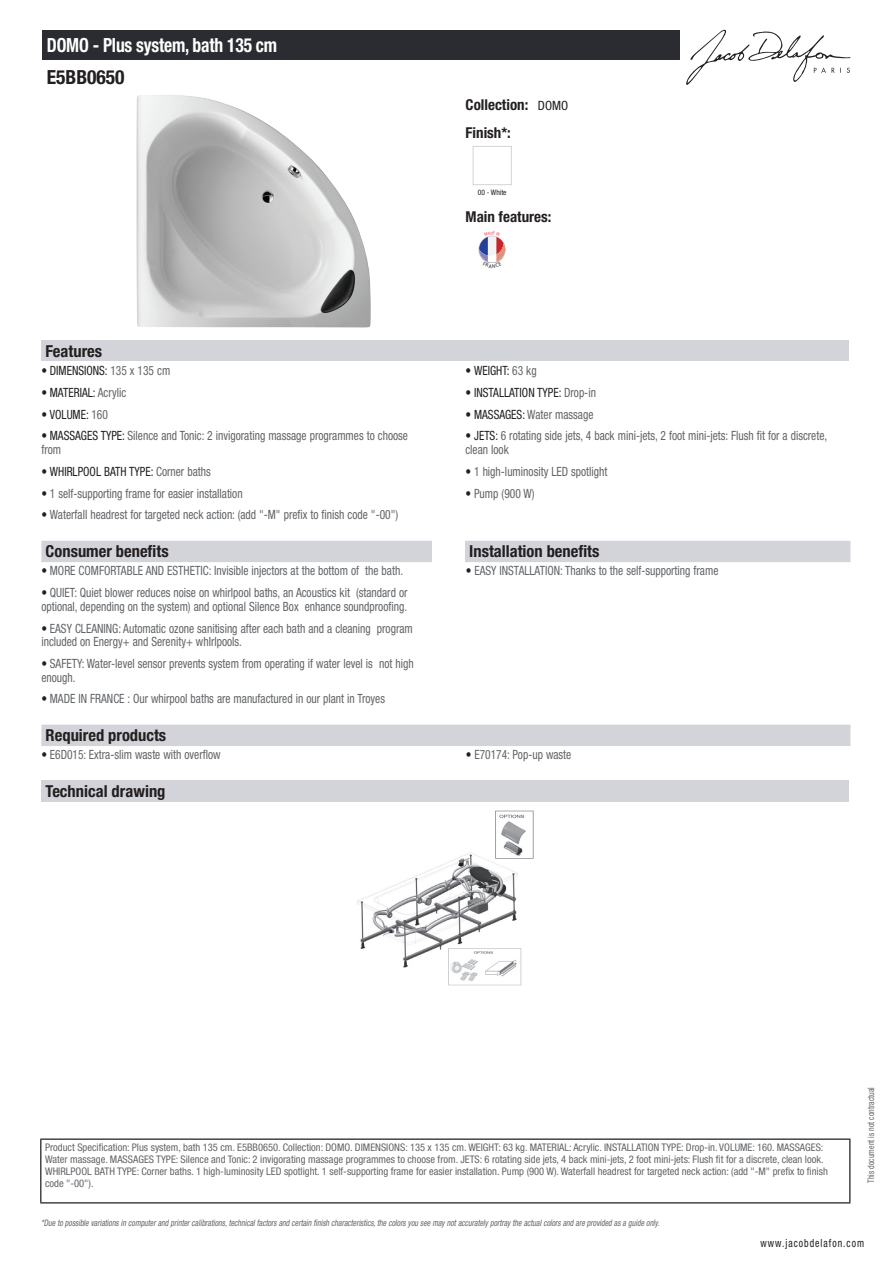
<style>
.page{position:relative;width:893px;height:1263px;background:#fff}
.page>*{position:absolute;margin:0;border:0;box-sizing:border-box;transform-origin:0 0}
.t1{font:700 condensed 19.5px "Helvetica Neue LT Std";letter-spacing:-.01em;color:#fff;scale:.9 1}
.t2{font:700 condensed 19.5px "Helvetica Neue LT Std";color:#231f20}
.t3{font:700 condensed 16.5px "Helvetica Neue LT Std";color:#231f20}
.t4{font:700 condensed 15px/27.8px "Helvetica Neue LT Std";color:#231f20}
.t5{font:condensed 12.75px/13.5px "Helvetica Neue LT Std";color:#626568;scale:.9 1}
.t6{font:condensed 12.75px "Helvetica Neue LT Std";color:#231f20;scale:.9 1}
.t7{font:condensed 11.25px "Helvetica Neue LT Std";letter-spacing:.1em;color:#231f20;scale:.87 1}
.t8{font:condensed 10.5px/12px "Helvetica Neue LT Std";color:#626568}
.t9{font:italic condensed 9px "Helvetica Neue LT Std";color:#626568;scale:.87 1}
.t10{font:condensed 9px "Helvetica Neue LT Std";color:#626568;scale:.87 1}
.t11{font:condensed 7.5px "Helvetica Neue LT Std";color:#231f20}
.s1{font-weight:400;font-size:12.75px}
.s2{color:#626568}
.s3{color:#231f20}
</style>
<div class="page">
<svg style="left:686px;top:30px;width:164px;height:55px"></svg>
<img style="left:136px;top:95px;width:235px;height:233px">
<div style="left:473px;top:146px;width:39px;height:39px;border:1px solid #d3d4da"></div>
<div style="left:41px;top:340px;width:808px;height:21px;background:#d3d4da"></div>
<div style="left:41px;top:541px;width:809px;height:21px;background:#d3d4da"></div>
<div style="left:432px;top:541px;width:33px;height:21px;background:#fff"></div>
<div style="left:41px;top:725px;width:809px;height:21px;background:#d3d4da"></div>
<div style="left:41px;top:781px;width:808px;height:21px;background:#d3d4da"></div>
<img style="left:357px;top:810px;width:177px;height:176px">
<div style="left:43px;top:30px;width:637px;height:30px;background:#2a2c32"></div>
<hr style="left:40px;top:1138px;width:810px;height:2px;background:#040503">
<hr style="left:40px;top:1140px;width:1px;height:62px;background:#040503">
<hr style="left:849px;top:1140px;width:1px;height:62px;background:#040503">
<hr style="left:40px;top:1202px;width:810px;height:1px;background:#040503">
<svg style="left:479px;top:235px;width:26px;height:28px"></svg>
<h1 class="t1" style="left:47px;top:33px;width:258px">DOMO - Plus system, bath 135 cm</h1>
<h1 class="t2" style="left:47px;top:65px;width:79px">E5BB0650</h1>
<p class="t4" style="left:466px;top:90px;width:104px">Collection: <span class="s1">DOMO<br></span>Finish*:</p>
<p class="t11" style="left:478px;top:188px;width:30px">00 - White</p>
<p class="t4" style="left:466px;top:203px;width:87px">Main features:</p>
<p class="t3" style="left:46px;top:341px;width:58px">Features</p>
<p class="t6" style="left:41px;top:363px;width:145px">• DIMENSIONS: <span class="s2">135 x 135 cm</span></p>
<p class="t6" style="left:466px;top:363px;width:80px">• WEIGHT: <span class="s2">63 kg</span></p>
<p class="t6" style="left:41px;top:385px;width:96px">• MATERIAL: <span class="s2">Acrylic</span></p>
<p class="t6" style="left:466px;top:385px;width:146px">• INSTALLATION TYPE: <span class="s2">Drop-in</span></p>
<p class="t6" style="left:41px;top:407px;width:75px">• VOLUME: <span class="s2">160</span></p>
<p class="t5" style="left:466px;top:407px;width:143px"><span class="s3">• MASSAGES:</span> Water massage</p>
<p class="t5" style="left:41px;top:429px;width:409px"><span class="s3">• MASSAGES TYPE:</span> Silence and Tonic: 2 invigorating massage programmes to choose from</p>
<p class="t5" style="left:466px;top:429px;width:403px"><span class="s3">• JETS:</span> 6 rotating side jets, 4 back mini-jets, 2 foot mini-jets: Flush fit for a discrete, clean look</p>
<p class="t6" style="left:41px;top:464px;width:190px">• WHIRLPOOL BATH TYPE: <span class="s2">Corner baths</span></p>
<p class="t5" style="left:466px;top:464px;width:159px"><span class="s3">•</span> 1 high-luminosity LED spotlight</p>
<p class="t5" style="left:41px;top:486px;width:225px"><span class="s3">•</span> 1 self-supporting frame for easier installation</p>
<p class="t5" style="left:466px;top:486px;width:78px"><span class="s3">•</span> Pump (900 W)</p>
<p class="t5" style="left:41px;top:508px;width:398px"><span class="s3">•</span> Waterfall headrest for targeted neck action: (add "-M" prefix to finish code "-00")</p>
<p class="t3" style="left:46px;top:541px;width:125px">Consumer benefits</p>
<p class="t3" style="left:469px;top:541px;width:132px">Installation benefits</p>
<p class="t5" style="left:41px;top:564px;width:403px"><span class="s3">•</span> MORE COMFORTABLE AND ESTHETIC: Invisible injectors at the bottom of the bath.</p>
<p class="t5" style="left:466px;top:564px;width:282px"><span class="s3">•</span> EASY INSTALLATION: Thanks to the self-supporting frame</p>
<p class="t5" style="left:41px;top:586px;width:408px"><span class="s3">•</span> QUIET: Quiet blower reduces noise on whirlpool baths, an Acoustics kit (standard or optional, depending on the system) and optional Silence Box enhance soundproofing.</p>
<p class="t5" style="left:41px;top:621px;width:414px"><span class="s3">•</span> EASY CLEANING: Automatic ozone sanitising after each bath and a cleaning program included on Energy+ and Serenity+ whIrlpools.</p>
<p class="t5" style="left:41px;top:657px;width:415px"><span class="s3">•</span> SAFETY: Water-level sensor prevents system from operating if water level is not high enough.</p>
<p class="t5" style="left:41px;top:692px;width:383px"><span class="s3">•</span> MADE IN FRANCE : Our whirpool baths are manufactured in our plant in Troyes</p>
<p class="t3" style="left:46px;top:725px;width:122px">Required products</p>
<p class="t5" style="left:41px;top:748px;width:201px"><span class="s3">•</span> E6D015: Extra-slim waste with overflow</p>
<p class="t5" style="left:466px;top:748px;width:119px"><span class="s3">•</span> E70174: Pop-up waste</p>
<p class="t3" style="left:46px;top:781px;width:121px">Technical drawing</p>
<p class="t8" style="left:45px;top:1141px;width:784px">Product Specification: Plus system, bath 135 cm. E5BB0650. Collection: DOMO. DIMENSIONS: 135 x 135 cm. WEIGHT: 63 kg. MATERIAL: Acrylic. INSTALLATION TYPE: Drop-in. VOLUME: 160. MASSAGES:<br>Water massage. MASSAGES TYPE: Silence and Tonic: 2 invigorating massage programmes to choose from. JETS: 6 rotating side jets, 4 back mini-jets, 2 foot mini-jets: Flush fit for a discrete, clean look.<br>WHIRLPOOL BATH TYPE: Corner baths. 1 high-luminosity LED spotlight. 1 self-supporting frame for easier installation. Pump (900 W). Waterfall headrest for targeted neck action: (add "-M" prefix to finish code "-00").</p>
<p class="t9" style="left:41px;top:1217px;width:714px">*Due to possible variationsin computerand printercalibrations,technicalfactorsand certain finish characteristics,the colorsyou see maynotaccuratelyportraythe actualcolorsand are provided asa guide only.</p>
<p class="t10" style="left:866px;top:1183px;width:111px;rotate:-90deg">This document is not contractual</p>
<p class="t7" style="left:760px;top:1237px;width:121px">www.jacobdelafon.com</p>
</div>
